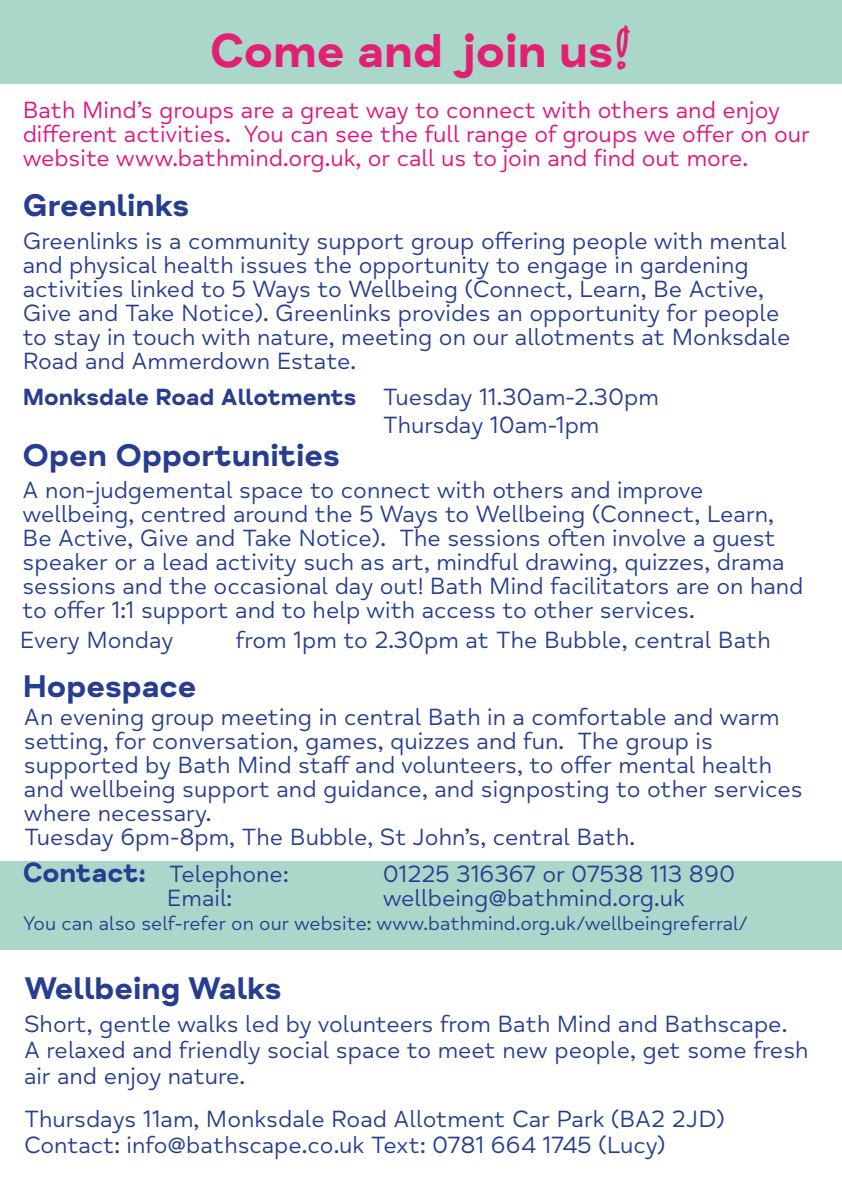
<style>
.page{position:relative;width:842px;height:1191px;background:#fff}
.page>*{position:absolute;margin:0;border:0;box-sizing:border-box;transform-origin:0 0}
.t1{font:48px "Mind Meridian Display";color:#e12074}
.t2{font:700 32px "Mind Meridian";color:#273d8f}
.t3{font:24px/24px "Mind Meridian";color:#273d8f}
.t4{font:24px/24px "Mind Meridian";color:#263e8e}
.t5{font:24px/24px "Mind Meridian";color:#e4107e}
.t6{font:20px "Mind Meridian";color:#273d8f}
.s1{font-weight:700}
.s2{font-family:"Mind Meridian Display";font-size:28px}
</style>
<div class="page">
<div style="left:0;top:0;width:842px;height:84px;background:#aad7ca"></div>
<div style="left:0;top:861px;width:842px;height:89px;background:#aad7ca"></div>
<h1 class="t1" style="left:210px;top:22px;width:422px">Come and join us!</h1>
<p class="t5" style="left:23px;top:98px;width:789px">Bath Mind’s groups are a great way to connect with others and enjoy different activities. You can see the full range of groups we offer on our website www.bathmind.org.uk, or call us to join and find out more.</p>
<h2 class="t2" style="left:23px;top:186px;width:168px">Greenlinks</h2>
<p class="t3" style="left:23px;top:230px;width:769px">Greenlinks is a community support group offering people with mental and physical health issues the opportunity to engage in gardening activities linked to 5 Ways to Wellbeing (Connect, Learn, Be Active, Give and Take Notice). Greenlinks provides an opportunity for people to stay in touch with nature, meeting on our allotments at Monksdale Road and Ammerdown Estate.</p>
<p class="t3" style="left:383px;top:383px;width:278px;line-height:28px;text-indent:-360px"><span class="s1">Monksdale Road Allotments</span> Tuesday 11.30am-2.30pm<br>Thursday 10am-1pm</p>
<h2 class="t2" style="left:23px;top:436px;width:319px">Open Opportunities</h2>
<p class="t4" style="left:23px;top:478px;width:782px">A non-judgemental space to connect with others and improve wellbeing, centred around the 5 Ways to Wellbeing (Connect, Learn, Be Active, Give and Take Notice). The sessions often involve a guest speaker or a lead activity such as art, mindful drawing, quizzes, drama sessions and the occasional day out! Bath Mind facilitators are on hand to offer 1:1 support and to help with access to other services.</p>
<p class="t4" style="left:20px;top:629px;width:155px">Every Monday</p>
<p class="t4" style="left:236px;top:629px;width:536px">from 1pm to 2.30pm at The Bubble, central Bath</p>
<h2 class="t2" style="left:23px;top:667px;width:175px">Hopespace</h2>
<p class="t3" style="left:24px;top:705px;width:780px">An evening group meeting in central Bath in a comfortable and warm setting, for conversation, games, quizzes and fun. The group is supported by Bath Mind staff and volunteers, to offer mental health and wellbeing support and guidance, and signposting to other services where necessary.<br>Tuesday 6pm-8pm, The Bubble, St John’s, central Bath.</p>
<p class="t3" style="left:23px;top:862px;width:267px"><span class="s2">Contact:</span> Telephone:</p>
<p class="t3" style="left:383px;top:862px;width:354px">01225 316367 or 07538 113 890</p>
<p class="t3" style="left:167px;top:886px;width:67px">Email:</p>
<p class="t3" style="left:383px;top:886px;width:304px">wellbeing@bathmind.org.uk</p>
<p class="t6" style="left:23px;top:911px;width:726px">You can also self-refer on our website: www.bathmind.org.uk/wellbeingreferral/</p>
<h2 class="t2" style="left:24px;top:969px;width:259px">Wellbeing Walks</h2>
<p class="t4" style="left:24px;top:1011px;width:786px;line-height:26px">Short, gentle walks led by volunteers from Bath Mind and Bathscape.<br>A relaxed and friendly social space to meet new people, get some fresh air and enjoy nature.</p>
<p class="t4" style="left:24px;top:1106px;width:702px;line-height:26px">Thursdays 11am, Monksdale Road Allotment Car Park (BA2 2JD)<br>Contact: info@bathscape.co.uk Text: 0781 664 1745 (Lucy)</p>
</div>
